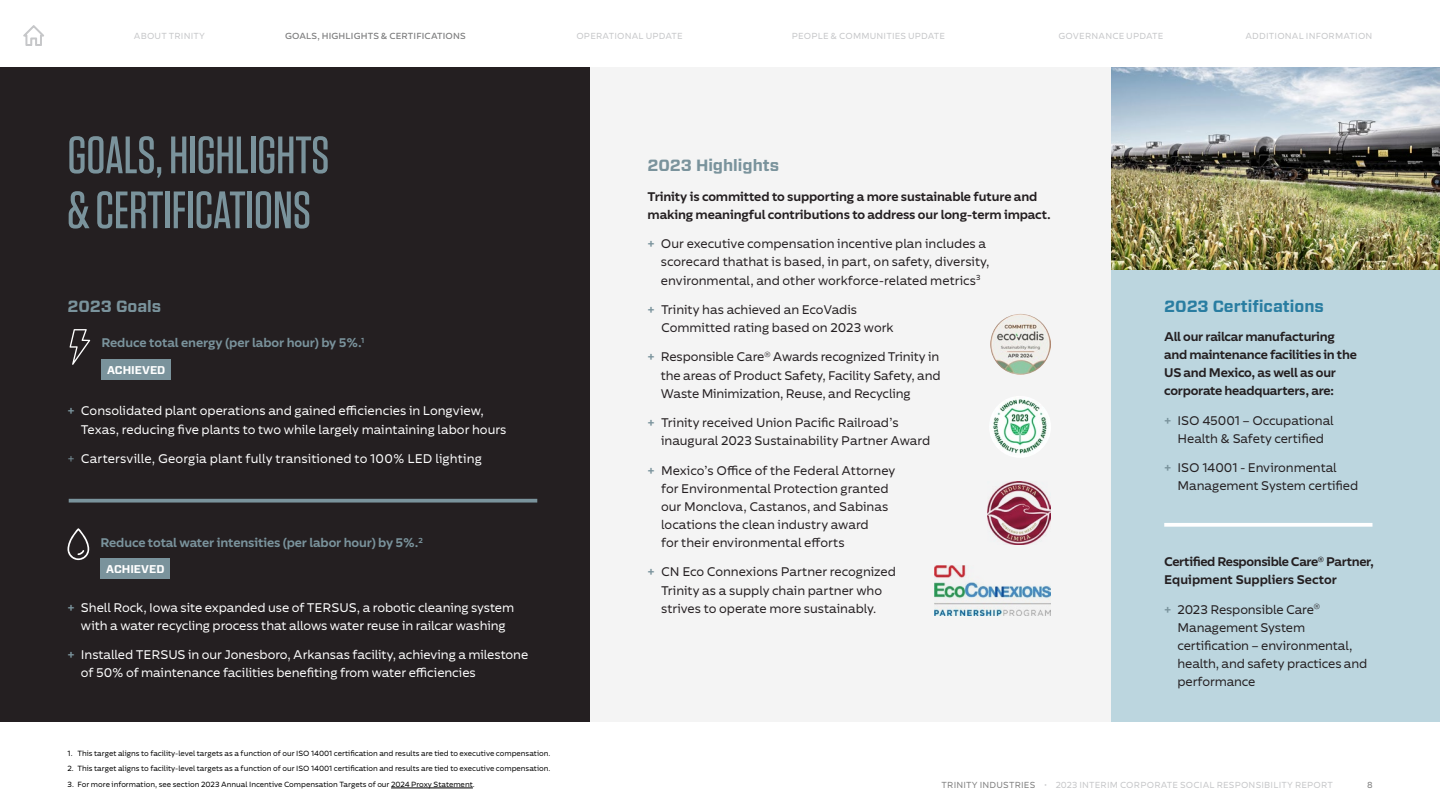
<style>
.page{position:relative;width:1440px;height:810px;background:#fff}
.page>*{position:absolute;margin:0;border:0;box-sizing:border-box;transform-origin:0 0}
.H1_Main_Headers{font:500 52.5px/55px "Tungsten";color:#7a939c}
.H2_Subsections{font:700 16.25px "Forza";color:#7a939c}
.H2_Subsections-2{font:700 16.25px "Forza";color:#297da1}
.t1{font:12.5px/18.1px "Centrale Sans";letter-spacing:-.005em;color:#241f21}
.t2{font:12.5px/18.1px "Centrale Sans";letter-spacing:-.005em;color:#fff}
.t3{font:700 12.5px/18.1px "Centrale Sans";letter-spacing:-.015em;color:#241f21}
.t4{font:700 12.5px "Centrale Sans";letter-spacing:-.01em;color:#7a939c}
.t5{font:700 11.25px "Forza";color:#fff}
.t6{font:8.75px "Centrale Sans";letter-spacing:.02em;color:#c6c7c9}
.t7{font:8.75px "Centrale Sans";letter-spacing:.02em;color:#808080}
.t8{font:7.5px "Centrale Sans";color:#000}
.s1{font-weight:700;color:#7a939c}
.s2{color:#7a939c}
.s3{color:#808080}
</style>
<div class="page">
<svg style="left:23px;top:25px;width:21px;height:21px"></svg>
<div style="left:0;top:68px;width:1440px;height:654px;background:#f4f4f4"></div>
<div style="left:0;top:68px;width:590px;height:654px;background:#241f21"></div>
<div style="left:1112px;top:68px;width:328px;height:654px;background:#bcd6df"></div>
<svg style="left:1164px;top:523px;width:209px;height:4px"></svg>
<svg style="left:69px;top:499px;width:468px;height:4px;fill:#7a939c"></svg>
<img style="left:1112px;top:68px;width:328px;height:202px">
<div style="left:101px;top:360px;width:70px;height:20px;background:#7a939c"></div>
<div style="left:100px;top:558px;width:70px;height:21px;background:#7a939c"></div>
<hr style="left:391px;top:788px;width:82px;height:1px;background:#000">
<svg style="left:67px;top:528px;width:22px;height:32px"></svg>
<svg style="left:70px;top:329px;width:20px;height:36px"></svg>
<img style="left:989px;top:396px;width:62px;height:62px;border-radius:31px">
<img style="left:990px;top:314px;width:61px;height:61px;border-radius:30px">
<img style="left:934px;top:565px;width:117px;height:50px">
<img style="left:988px;top:481px;width:63px;height:63px">
<p class="t6" style="left:134px;top:31px;width:73px">ABOUT TRINITY</p>
<p class="t6" style="left:576px;top:31px;width:108px">OPERATIONAL UPDATE</p>
<p class="t6" style="left:792px;top:31px;width:155px">PEOPLE &amp; COMMUNITIES UPDATE</p>
<p class="t6" style="left:1058px;top:31px;width:106px">GOVERNANCE UPDATE</p>
<p class="t6" style="left:1245px;top:31px;width:129px">ADDITIONAL INFORMATION</p>
<p class="t7" style="left:285px;top:31px;width:182px">GOALS, HIGHLIGHTS &amp; CERTIFICATIONS</p>
<p class="H1_Main_Headers" style="left:68px;top:128px;width:263px">GOALS, HIGHLIGHTS &amp; CERTIFICATIONS</p>
<p class="H2_Subsections" style="left:68px;top:295px;width:95px">2023 Goals</p>
<p class="t4" style="left:101px;top:334px;width:264px">Reduce total energy (per labor hour) by 5%.<sup>1</sup></p>
<p class="t5" style="left:107px;top:363px;width:60px">ACHIEVED</p>
<p class="t2" style="left:81px;top:402px;width:427px;text-indent:-13px"><span class="s1">+</span> Consolidated plant operations and gained efficiencies in Longview,<br>Texas, reducing five plants to two while largely maintaining labor hours</p>
<p class="t2" style="left:68px;top:449px;width:416px"><span class="s2">+</span> Cartersville, Georgia plant fully transitioned to 100% LED lighting</p>
<p class="t4" style="left:100px;top:535px;width:324px">Reduce total water intensities (per labor hour) by 5%.<sup>2</sup></p>
<p class="t5" style="left:106px;top:562px;width:60px">ACHIEVED</p>
<p class="t2" style="left:68px;top:598px;width:448px;text-align:center"><span class="s1">+</span> Shell Rock, Iowa site expanded use of TERSUS, a robotic cleaning system with a water recycling process that allows water reuse in railcar washing</p>
<p class="t2" style="left:81px;top:646px;width:449px;text-indent:-13px"><span class="s1">+</span> Installed TERSUS in our Jonesboro, Arkansas facility, achieving a milestone of 50% of maintenance facilities benefiting from water efficiencies</p>
<p class="t8" style="left:68px;top:749px;width:484px">1. This target aligns to facility-level targets as a function of our ISO 14001 certification and results are tied to executive compensation.</p>
<p class="t8" style="left:68px;top:764px;width:484px">2. This target aligns to facility-level targets as a function of our ISO 14001 certification and results are tied to executive compensation.</p>
<p class="t8" style="left:68px;top:780px;width:409px">3. For more information, see section 2023 Annual Incentive Compensation Targets of our 2024 Proxy Statement.</p>
<p class="H2_Subsections" style="left:648px;top:155px;width:133px">2023 Highlights</p>
<p class="t3" style="left:648px;top:187px;width:405px">Trinity is committed to supporting a more sustainable future and making meaningful contributions to address our long-term impact.</p>
<p class="t1" style="left:661px;top:235px;width:330px;text-indent:-13px"><span class="s1">+</span> Our executive compensation incentive plan includes a scorecard thathat is based, in part, on safety, diversity, environmental, and other workforce-related metrics<sup>3</sup></p>
<p class="t1" style="left:661px;top:300px;width:234px;text-indent:-14px"><span class="s1">+</span> Trinity has achieved an EcoVadis<br>Committed rating based on 2023 work</p>
<p class="t1" style="left:661px;top:348px;width:281px;text-align:justify;text-indent:-13px"><span class="s1">+</span> Responsible Care<sup>®</sup> Awards recognized Trinity in the areas of Product Safety, Facility Safety, and Waste Minimization, Reuse, and Recycling</p>
<p class="t1" style="left:661px;top:413px;width:271px;text-indent:-14px"><span class="s1">+</span> Trinity received Union Pacific Railroad’s inaugural 2023 Sustainability Partner Award</p>
<p class="t1" style="left:661px;top:461px;width:236px;text-indent:-14px"><span class="s1">+</span> Mexico’s Office of the Federal Attorney for Environmental Protection granted our Monclova, Castanos, and Sabinas locations the clean industry award<br>for their environmental efforts</p>
<p class="t1" style="left:648px;top:563px;width:250px;text-align:center"><span class="s1">+</span> CN Eco Connexions Partner recognized<br>Trinity as a supply chain partner who strives to operate more sustainably.</p>
<p class="H2_Subsections-2" style="left:1164px;top:295px;width:161px">2023 Certifications</p>
<p class="t3" style="left:1164px;top:327px;width:194px">All our railcar manufacturing and maintenance facilities in the<br>US and Mexico, as well as our corporate headquarters, are:</p>
<p class="t1" style="left:1164px;top:411px;width:171px;text-align:center"><span class="s1">+</span> ISO 45001 – Occupational<br>Health &amp; Safety certified</p>
<p class="t1" style="left:1178px;top:459px;width:182px;text-indent:-13px"><span class="s1">+</span> ISO 14001 - Environmental<br>Management System certified</p>
<p class="t3" style="left:1164px;top:552px;width:211px">Certified Responsible Care<sup>®</sup> Partner,<br>Equipment Suppliers Sector</p>
<p class="t1" style="left:1178px;top:600px;width:191px;text-indent:-13px"><span class="s1">+</span> 2023 Responsible Care<sup>®<br></sup>Management System certification – environmental, health, and safety practices and performance</p>
<p class="t6" style="left:942px;top:780px;width:393px"><span class="s3">TRINITY INDUSTRIES</span> • 2023 INTERIM CORPORATE SOCIAL RESPONSIBILITY REPORT</p>
<p class="t7" style="left:1367px;top:780px;width:7px">8</p>
</div>
